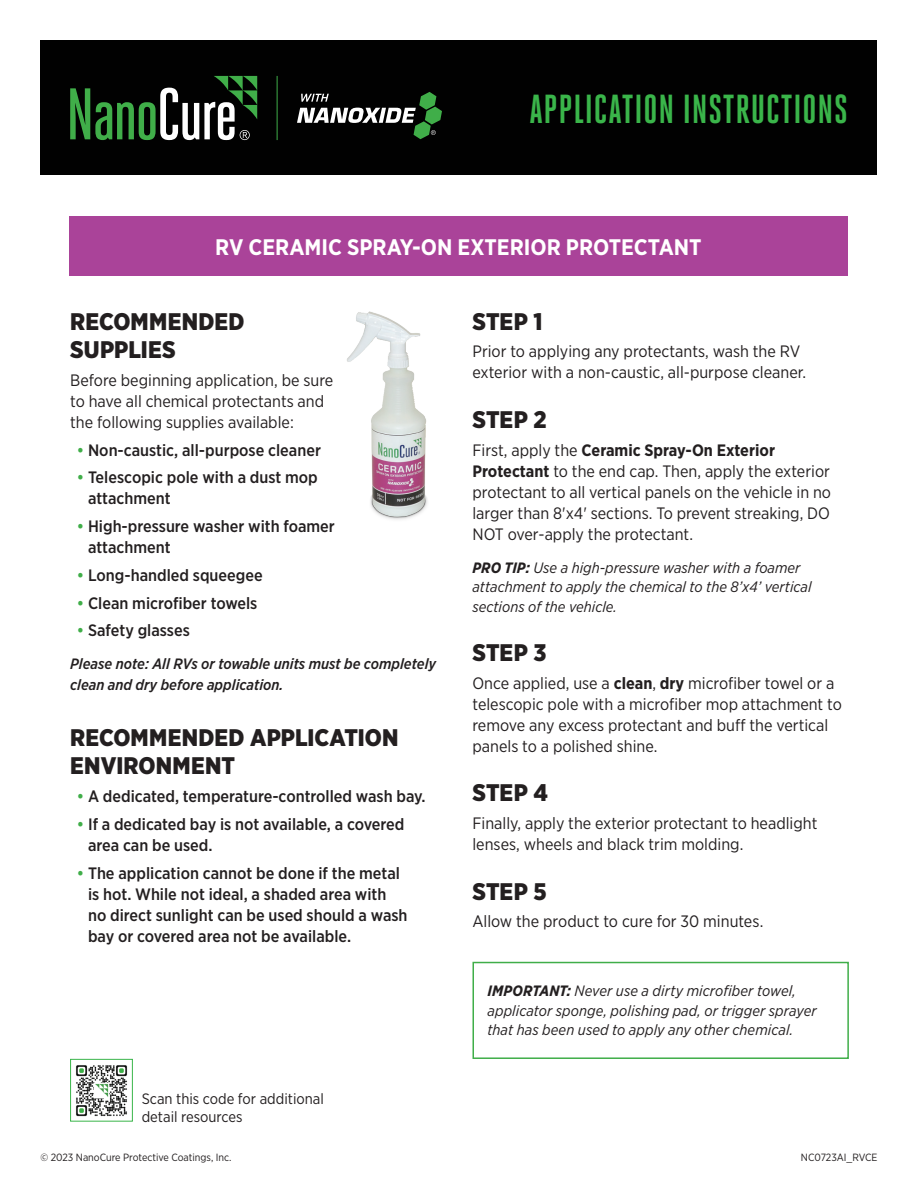
<style>
.page{position:relative;width:918px;height:1188px;background:#fff}
.page>*{position:absolute;margin:0;border:0;box-sizing:border-box;transform-origin:0 0}
.t1{font:700 40.5px "Heroic Condensed";letter-spacing:.02em;color:#3ab54a}
.t2{font:900 24px/28.5px "Gotham Narrow";letter-spacing:.005em;color:#231f20}
.t3{font:700 22.5px "Gotham Narrow";color:#fff}
.t4{font:16.5px/21px "Gotham Narrow";color:#231f20}
.t5{font:500 16.5px/21px "Gotham Narrow";color:#231f20}
.t6{font:italic 15px/19.5px "Gotham Narrow";color:#231f20}
.t7{font:italic 500 15px/21px "Gotham Narrow";color:#231f20}
.t8{font:15px/18px "Gotham Narrow";color:#231f20}
.t9{font:10.5px "Gotham Narrow";color:#231f20}
.s1{color:#40ae49}
.s2{font-weight:700}
</style>
<div class="page">
<div style="left:69px;top:216px;width:779px;height:60px;background:#aa4399"></div>
<div style="left:40px;top:40px;width:838px;height:136px;background:#010101"></div>
<svg style="left:70px;top:76px;width:187px;height:64px"></svg>
<svg style="left:297px;top:92px;width:145px;height:47px"></svg>
<hr style="left:277px;top:76px;width:1px;height:64px;background:#40ae49">
<img style="left:347px;top:311px;width:81px;height:209px">
<div style="left:472px;top:962px;width:377px;height:97px;border:2px solid #40ae49"></div>
<img style="left:76px;top:1065px;width:52px;height:52px">
<div style="left:70px;top:1059px;width:63px;height:63px;border:1px solid #3ab54a"></div>
<h1 class="t1" style="left:529px;top:87px;width:320px">APPLICATION INSTRUCTIONS</h1>
<h3 class="t3" style="left:215px;top:232px;width:488px">RV CERAMIC SPRAY-ON EXTERIOR PROTECTANT</h3>
<h2 class="t2" style="left:70px;top:307px;width:176px">RECOMMENDED<br>SUPPLIES</h2>
<p class="t4" style="left:70px;top:369px;width:265px">Before beginning application, be sure to have all chemical protectants and the following supplies available:</p>
<p class="t5" style="left:77px;top:439px;width:246px"><span class="s1">•</span> Non-caustic, all-purpose cleaner</p>
<p class="t5" style="left:88px;top:467px;width:231px;text-indent:-11px"><span class="s1">•</span> Telescopic pole with a dust mop attachment</p>
<p class="t5" style="left:88px;top:516px;width:248px;text-indent:-11px"><span class="s1">•</span> High-pressure washer with foamer attachment</p>
<p class="t5" style="left:77px;top:564px;width:187px"><span class="s1">•</span> Long-handled squeegee</p>
<p class="t5" style="left:77px;top:592px;width:182px"><span class="s1">•</span> Clean microfiber towels</p>
<p class="t5" style="left:77px;top:620px;width:114px"><span class="s1">•</span> Safety glasses</p>
<p class="t7" style="left:70px;top:654px;width:367px">Please note: All RVs or towable units must be completely clean and dry before application.</p>
<h2 class="t2" style="left:70px;top:723px;width:330px">RECOMMENDED APPLICATION<br>ENVIRONMENT</h2>
<p class="t5" style="left:77px;top:786px;width:350px"><span class="s1">•</span> A dedicated, temperature-controlled wash bay.</p>
<p class="t5" style="left:88px;top:813px;width:318px;text-indent:-11px"><span class="s1">•</span> If a dedicated bay is not available, a covered area can be used.</p>
<p class="t5" style="left:88px;top:862px;width:321px;text-indent:-11px"><span class="s1">•</span> The application cannot be done if the metal is hot. While not ideal, a shaded area with no direct sunlight can be used should a wash bay or covered area not be available.</p>
<p class="t8" style="left:142px;top:1089px;width:184px">Scan this code for additional detail resources</p>
<p class="t9" style="left:40px;top:1151px;width:192px">© 2023 NanoCure Protective Coatings, Inc.</p>
<h2 class="t2" style="left:472px;top:307px;width:72px">STEP 1</h2>
<p class="t4" style="left:472px;top:341px;width:335px">Prior to applying any protectants, wash the RV exterior with a non-caustic, all-purpose cleaner.</p>
<h2 class="t2" style="left:472px;top:405px;width:76px">STEP 2</h2>
<p class="t4" style="left:472px;top:439px;width:360px">First, apply the <span class="s2">Ceramic Spray-On Exterior Protectant</span> to the end cap. Then, apply the exterior protectant to all vertical panels on the vehicle in no larger than 8'x4' sections. To prevent streaking, DO NOT over-apply the protectant.</p>
<p class="t6" style="left:472px;top:557px;width:341px"><span class="s2">PRO TIP:</span> Use a high-pressure washer with a foamer attachment to apply the chemical to the 8’x4’ vertical sections of the vehicle.</p>
<h2 class="t2" style="left:472px;top:638px;width:76px">STEP 3</h2>
<p class="t4" style="left:472px;top:672px;width:371px">Once applied, use a <span class="s2">clean</span>, <span class="s2">dry</span> microfiber towel or a telescopic pole with a microfiber mop attachment to remove any excess protectant and buff the vertical panels to a polished shine.</p>
<h2 class="t2" style="left:472px;top:778px;width:77px">STEP 4</h2>
<p class="t4" style="left:472px;top:813px;width:346px">Finally, apply the exterior protectant to headlight lenses, wheels and black trim molding.</p>
<h2 class="t2" style="left:472px;top:877px;width:76px">STEP 5</h2>
<p class="t4" style="left:472px;top:911px;width:293px">Allow the product to cure for 30 minutes.</p>
<p class="t6" style="left:488px;top:981px;width:331px"><span class="s2">IMPORTANT:</span> Never use a dirty microfiber towel, applicator sponge, polishing pad, or trigger sprayer that has been used to apply any other chemical.</p>
<p class="t9" style="left:801px;top:1151px;width:78px">NC0723AI_RVCE</p>
</div>
